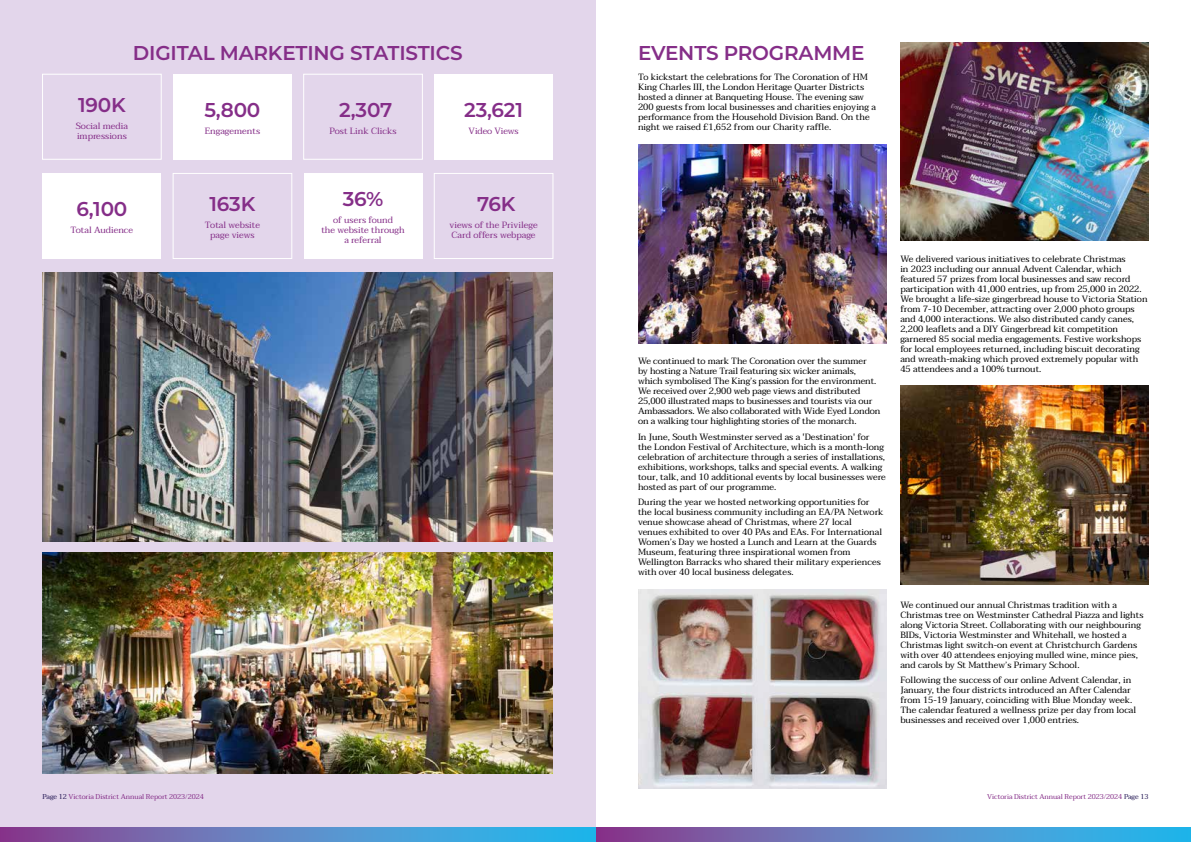
<style>
.page{position:relative;width:1191px;height:842px;background:#fff}
.page>*{position:absolute;margin:0;border:0;box-sizing:border-box;transform-origin:0 0}
.t1{font:600 20px "Montserrat";letter-spacing:-.01em;color:#852e88}
.t2{font:9px/10px "Taviraj";color:#000}
.t3{font:9px/10px "Taviraj";color:#852e88}
.t4{font:7px "Taviraj";letter-spacing:-.01em;color:#852e88}
.s1{color:#231754}
</style>
<div class="page">
<div style="left:0;top:0;width:595px;height:828px;background:#e3d6eb"></div>
<div style="left:42px;top:74px;width:120px;height:86px;border:1px solid #fff"></div>
<div style="left:43px;top:173px;width:118px;height:85px;background:#fff"></div>
<div style="left:173px;top:74px;width:119px;height:85px;background:#fff"></div>
<div style="left:173px;top:173px;width:119px;height:86px;border:1px solid #fff"></div>
<div style="left:303px;top:74px;width:120px;height:86px;border:1px solid #fff"></div>
<div style="left:304px;top:173px;width:118px;height:85px;background:#fff"></div>
<div style="left:434px;top:74px;width:119px;height:85px;background:#fff"></div>
<div style="left:434px;top:173px;width:119px;height:86px;border:1px solid #fff"></div>
<img style="left:638px;top:145px;width:248px;height:198px">
<img style="left:638px;top:590px;width:248px;height:198px">
<img style="left:900px;top:386px;width:248px;height:198px">
<img style="left:900px;top:43px;width:248px;height:198px">
<img style="left:43px;top:553px;width:510px;height:221px">
<img style="left:43px;top:273px;width:510px;height:269px">
<svg style="left:595px;top:828px;width:596px;height:14px;background:#5b83c3"></svg>
<svg style="left:0;top:828px;width:595px;height:14px;background:#5a85c4"></svg>
<h1 class="t1" style="left:133px;top:39px;width:331px">DIGITAL MARKETING STATISTICS</h1>
<h1 class="t1" style="left:638px;top:39px;width:228px">EVENTS PROGRAMME</h1>
<h1 class="t1" style="left:78px;top:90px;width:49px">190K</h1>
<p class="t3" style="left:76px;top:121px;width:54px">Social media impressions</p>
<h1 class="t1" style="left:76px;top:194px;width:53px">6,100</h1>
<p class="t3" style="left:71px;top:226px;width:64px">Total Audience</p>
<h1 class="t1" style="left:204px;top:95px;width:57px">5,800</h1>
<p class="t3" style="left:205px;top:126px;width:57px">Engagements</p>
<h1 class="t1" style="left:209px;top:189px;width:47px">163K</h1>
<p class="t3" style="left:205px;top:221px;width:57px;text-align:center">Total website page views</p>
<h1 class="t1" style="left:339px;top:95px;width:55px">2,307</h1>
<p class="t3" style="left:329px;top:126px;width:69px">Post Link Clicks</p>
<h1 class="t1" style="left:343px;top:184px;width:42px">36%</h1>
<p class="t3" style="left:321px;top:216px;width:85px;text-align:center">of users found<br>the website through a referral</p>
<h1 class="t1" style="left:464px;top:95px;width:60px">23,621</h1>
<p class="t3" style="left:468px;top:126px;width:52px">Video Views</p>
<h1 class="t1" style="left:477px;top:189px;width:40px">76K</h1>
<p class="t3" style="left:449px;top:221px;width:90px">views of the Privilege<br>Card offers webpage</p>
<p class="t2" style="left:638px;top:73px;width:239px">To kickstart the celebrations for The Coronation of HM King Charles III, the London Heritage Quarter Districts hosted a dinner at Banqueting House. The evening saw 200 guests from local businesses and charities enjoying a performance from the Household Division Band. On the night we raised £1,652 from our Charity raffle.</p>
<p class="t2" style="left:638px;top:356px;width:244px">We continued to mark The Coronation over the summer<br>by hosting a Nature Trail featuring six wicker animals, which symbolised The King’s passion for the environment.<br>We received over 2,900 web page views and distributed 25,000 illustrated maps to businesses and tourists via our Ambassadors. We also collaborated with Wide Eyed London on a walking tour highlighting stories of the monarch.</p>
<p class="t2" style="left:638px;top:432px;width:249px">In June, South Westminster served as a 'Destination' for<br>the London Festival of Architecture, which is a month-long celebration of architecture through a series of installations, exhibitions, workshops, talks and special events. A walking tour, talk, and 10 additional events by local businesses were hosted as part of our programme.</p>
<p class="t2" style="left:638px;top:497px;width:247px">During the year we hosted networking opportunities for the local business community including an EA/PA Network venue showcase ahead of Christmas, where 27 local<br>venues exhibited to over 40 PAs and EAs. For International Women’s Day we hosted a Lunch and Learn at the Guards Museum, featuring three inspirational women from Wellington Barracks who shared their military experiences with over 40 local business delegates.</p>
<p class="t2" style="left:900px;top:254px;width:249px">We delivered various initiatives to celebrate Christmas<br>in 2023 including our annual Advent Calendar, which featured 57 prizes from local businesses and saw record participation with 41,000 entries, up from 25,000 in 2022.<br>We brought a life-size gingerbread house to Victoria Station from 7-10 December, attracting over 2,000 photo groups and 4,000 interactions. We also distributed candy canes, 2,200 leaflets and a DIY Gingerbread kit competition garnered 85 social media engagements. Festive workshops for local employees returned, including biscuit decorating and wreath-making which proved extremely popular with 45 attendees and a 100% turnout.</p>
<p class="t2" style="left:900px;top:600px;width:245px">We continued our annual Christmas tradition with a Christmas tree on Westminster Cathedral Piazza and lights along Victoria Street. Collaborating with our neighbouring BIDs, Victoria Westminster and Whitehall, we hosted a Christmas light switch-on event at Christchurch Gardens with over 40 attendees enjoying mulled wine, mince pies, and carols by St Matthew’s Primary School.</p>
<p class="t2" style="left:900px;top:675px;width:237px">Following the success of our online Advent Calendar, in January, the four districts introduced an After Calendar from 15-19 January, coinciding with Blue Monday week.<br>The calendar featured a wellness prize per day from local businesses and received over 1,000 entries.</p>
<p class="t4" style="left:43px;top:791px;width:163px"><span class="s1">Page 12</span> Victoria District Annual Report 2023/2024</p>
<p class="t4" style="left:987px;top:791px;width:163px">Victoria District Annual Report 2023/2024 <span class="s1">Page 13</span></p>
</div>
